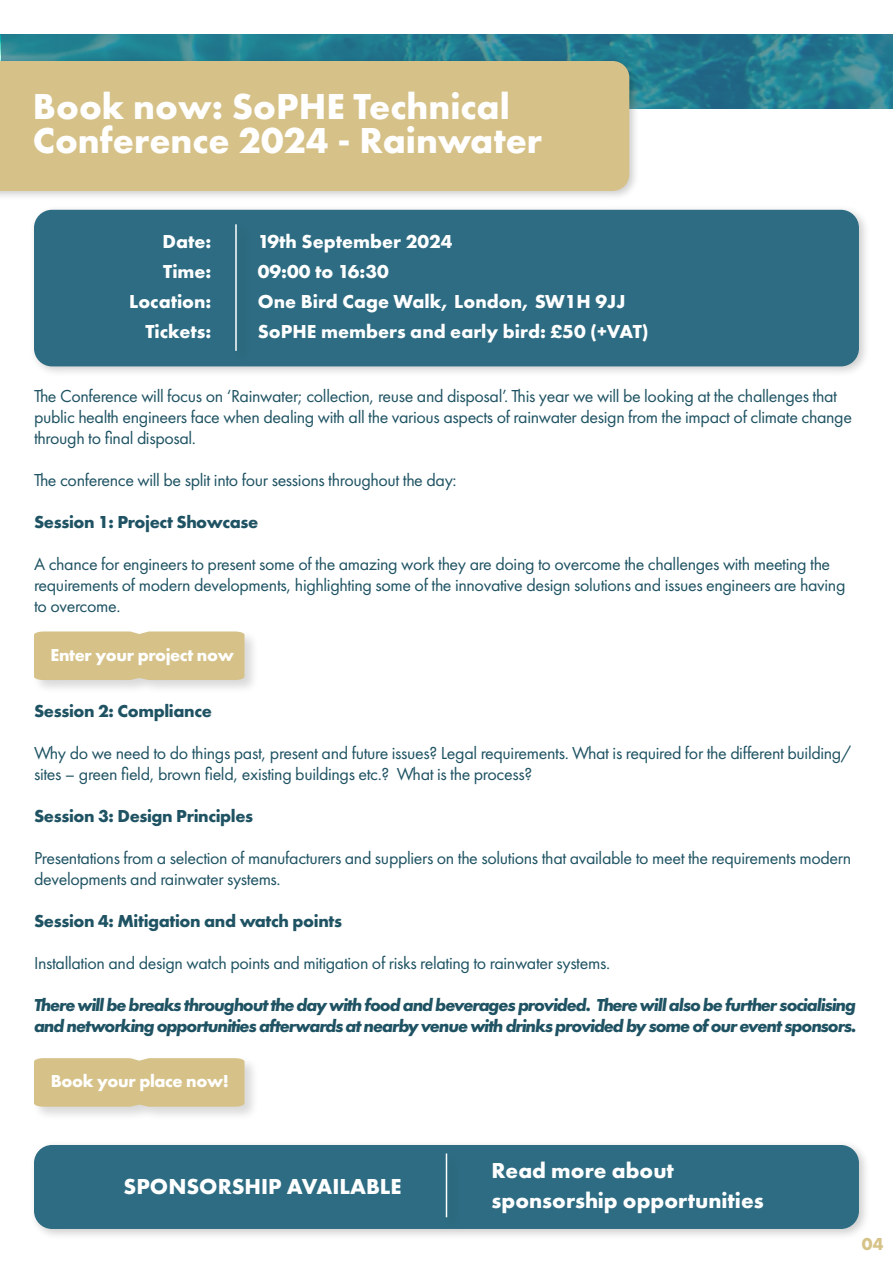
<style>
.page{position:relative;width:893px;height:1263px;background:#fff}
.page>*{position:absolute;margin:0;border:0;box-sizing:border-box;transform-origin:0 0}
.t1{font:700 37.5px/34.5px "Futura PT";color:#fff}
.t2{font:700 22.5px/30px "Futura PT";color:#fff}
.t3{font:700 19.5px/30px "Futura PT";color:#fff;text-align:right}
.t4{font:18px/21px "Futura PT";letter-spacing:-.02em;color:#1f5363}
.t5{font:italic 700 18px/21px "Futura PT";letter-spacing:-.06em;color:#1f5363}
.t6{font:700 18px "Futura PT";letter-spacing:-.02em;color:#1f5363}
.t7{font:700 18px "Futura PT";letter-spacing:-.02em;color:#fff}
.t8{font:700 18px "Futura PT";color:#d6c389}
</style>
<div class="page">
<div style="left:28px;top:204px;width:843px;height:174px;background:#000;opacity:.2"></div>
<div style="left:34px;top:210px;width:825px;height:156px;background:#2d6c82;border-radius:18px"></div>
<div style="left:28px;top:1139px;width:843px;height:101px;background:#000;opacity:.2"></div>
<div style="left:34px;top:1145px;width:825px;height:84px;background:#2d6c82;border-radius:18px"></div>
<svg style="left:1px;top:34px;width:891px;height:74px"></svg>
<div style="left:31px;top:1055px;width:228px;height:66px;background:#000;opacity:.15"></div>
<div style="left:34px;top:1058px;width:210px;height:49px;background:#d6c289"></div>
<div style="left:0;top:56px;width:640px;height:145px;background:#000;opacity:.2"></div>
<div style="left:0;top:61px;width:629px;height:130px;background:#d6c289"></div>
<hr style="left:235px;top:224px;width:2px;height:127px;background:#fff">
<div style="left:443px;top:1151px;width:19px;height:80px;background:#000;opacity:.15"></div>
<hr style="left:446px;top:1153px;width:1px;height:64px;background:#fff">
<div style="left:31px;top:629px;width:228px;height:66px;background:#000;opacity:.15"></div>
<div style="left:34px;top:631px;width:210px;height:49px;background:#d6c289"></div>
<h1 class="t1" style="left:33px;top:88px;width:511px">Book now: SoPHE Technical<br>Conference 2024 - Rainwater</h1>
<p class="t3" style="left:129px;top:226px;width:84px">Date:<br>Time:<br>Location:<br>Tickets:</p>
<p class="t3" style="left:258px;top:226px;width:393px;text-align:left">19th September 2024<br>09:00 to 16:30<br>One Bird Cage Walk, London, SW1H 9JJ<br>SoPHE members and early bird: £50 (+VAT)</p>
<p class="t4" style="left:34px;top:386px;width:819px">The Conference will focus on ‘Rainwater; collection, reuse and disposal’. This year we will be looking at the challenges that public health engineers face when dealing with all the various aspects of rainwater design from the impact of climate change through to final disposal.</p>
<p class="t4" style="left:34px;top:470px;width:424px">The conference will be split into four sessions throughout the day:</p>
<p class="t6" style="left:34px;top:510px;width:226px">Session 1: Project Showcase</p>
<p class="t4" style="left:34px;top:554px;width:813px">A chance for engineers to present some of the amazing work they are doing to overcome the challenges with meeting the requirements of modern developments, highlighting some of the innovative design solutions and issues engineers are having to overcome.</p>
<p class="t7" style="left:51px;top:643px;width:185px">Enter your project now</p>
<p class="t6" style="left:34px;top:699px;width:179px">Session 2: Compliance</p>
<p class="t4" style="left:34px;top:743px;width:819px">Why do we need to do things past, present and future issues? Legal requirements. What is required for the different building/ sites – green field, brown field, existing buildings etc.? What is the process?</p>
<p class="t6" style="left:34px;top:804px;width:221px">Session 3: Design Principles</p>
<p class="t4" style="left:34px;top:848px;width:819px">Presentations from a selection of manufacturers and suppliers on the solutions that available to meet the requirements modern developments and rainwater systems.</p>
<p class="t6" style="left:34px;top:909px;width:309px">Session 4: Mitigation and watch points</p>
<p class="t4" style="left:34px;top:952px;width:578px">Installation and design watch points and mitigation of risks relating to rainwater systems.</p>
<p class="t5" style="left:34px;top:994px;width:824px">There will be breaks throughout the day with food and beverages provided. There will also be further socialising and networking opportunities afterwards at nearby venue with drinks provided by some of our event sponsors.</p>
<p class="t7" style="left:51px;top:1070px;width:180px">Book your place now!</p>
<p class="t2" style="left:124px;top:1171px;width:279px">SPONSORSHIP AVAILABLE</p>
<p class="t2" style="left:491px;top:1155px;width:274px">Read more about sponsorship opportunities</p>
<p class="t8" style="left:862px;top:1232px;width:24px">04</p>
</div>
